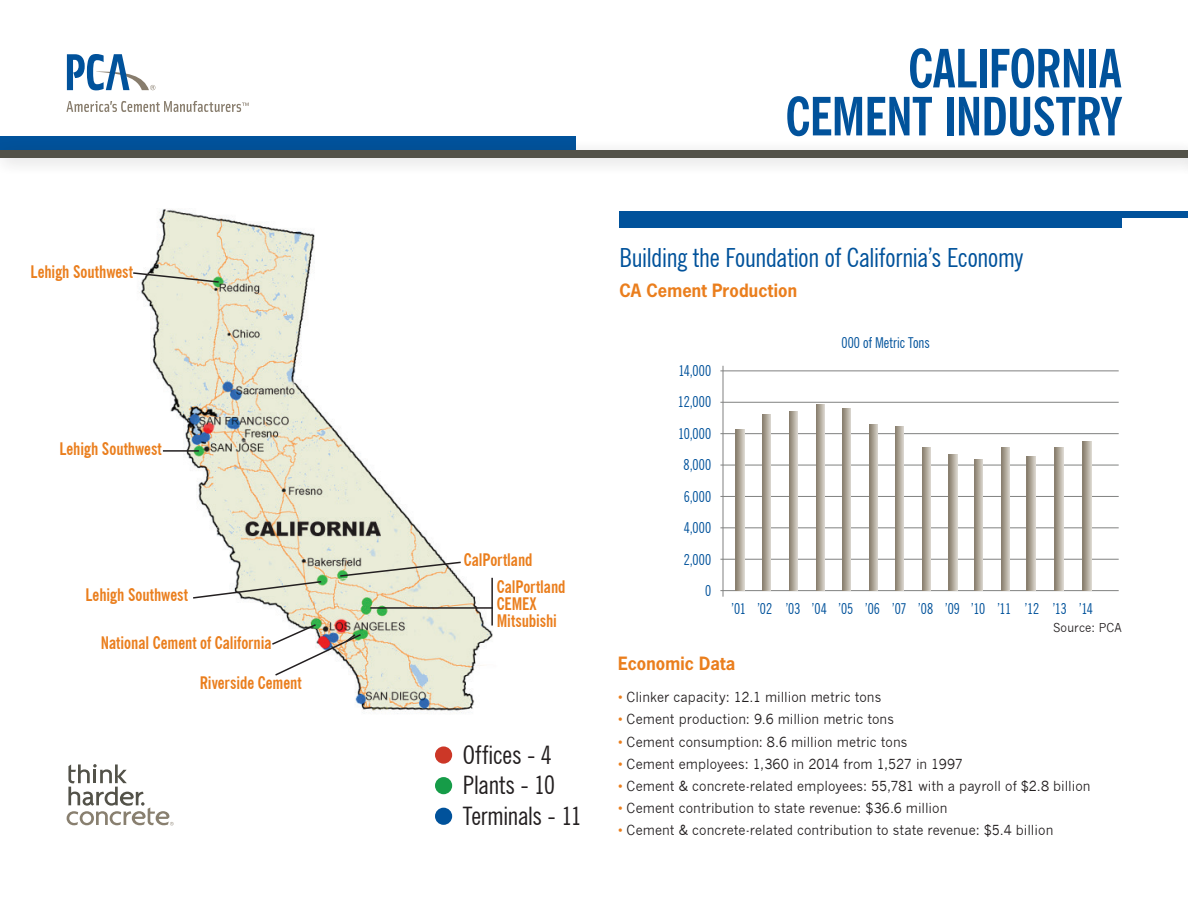
<style>
.page{position:relative;width:1188px;height:918px;background:#fff}
.page>*{position:absolute;margin:0;border:0;box-sizing:border-box;transform-origin:0 0}
.t1{font:700 condensed 52.65px/48px "News Gothic BT";letter-spacing:-.02em;color:#01529b;text-align:right}
.t2{font:condensed 26.4px "News Gothic BT";letter-spacing:-.01em;color:#01529b}
.t3{font:condensed 25.5px/30.6px "News Gothic BT";letter-spacing:-.01em;color:#231f20}
.t4{font:700 condensed 17.25px/17.1px "News Gothic BT";color:#ea7e1d;scale:.96 1}
.t5{font:700 17.25px "News Gothic Std";letter-spacing:.01em;color:#ea7e1d;scale:.96 1}
.t6{font:condensed 15px/31.5px "News Gothic BT";letter-spacing:.01em;color:#01529b;text-align:right;scale:.96 1}
.t7{font:13.5px "News Gothic";letter-spacing:.005em;color:#231f20;scale:.96 1}
.t8{font:12px "News Gothic";letter-spacing:.015em;color:#231f20;scale:.96 1}
.s1{color:#ea7e1d}
</style>
<div class="page">
<svg style="left:67px;top:764px;width:107px;height:61px"></svg>
<div style="left:620px;top:211px;width:568px;height:6px;background:#01529b"></div>
<div style="left:620px;top:214px;width:502px;height:13px;background:#01529b"></div>
<div style="left:435px;top:746px;width:17px;height:18px;background:#cc3727;border-radius:50%"></div>
<div style="left:435px;top:777px;width:17px;height:17px;background:#169c48;border-radius:50%"></div>
<div style="left:435px;top:808px;width:17px;height:17px;background:#01529b;border-radius:50%"></div>
<div style="left:0;top:136px;width:576px;height:15px;background:#01529b"></div>
<div style="left:0;top:138px;width:1188px;height:38px;background:#231f20;opacity:.2"></div>
<div style="left:0;top:150px;width:1188px;height:8px;background:#535249"></div>
<img style="left:139px;top:209px;width:354px;height:505px">
<hr style="left:723px;top:366px;width:1px;height:231px;background:#808180">
<hr style="left:720px;top:590px;width:399px;height:1px;background:#808180">
<hr style="left:720px;top:559px;width:399px;height:1px;background:#808180">
<hr style="left:720px;top:527px;width:399px;height:1px;background:#808180">
<hr style="left:720px;top:496px;width:399px;height:1px;background:#808180">
<hr style="left:720px;top:465px;width:399px;height:1px;background:#808180">
<hr style="left:720px;top:433px;width:399px;height:1px;background:#808180">
<hr style="left:720px;top:402px;width:399px;height:1px;background:#808180">
<hr style="left:720px;top:370px;width:399px;height:1px;background:#808180">
<svg style="left:1027px;top:456px;width:8px;height:134px"></svg>
<svg style="left:1001px;top:447px;width:9px;height:143px"></svg>
<svg style="left:974px;top:460px;width:9px;height:130px"></svg>
<svg style="left:949px;top:454px;width:8px;height:136px"></svg>
<svg style="left:922px;top:447px;width:9px;height:143px"></svg>
<svg style="left:895px;top:426px;width:8px;height:164px"></svg>
<svg style="left:869px;top:425px;width:9px;height:165px"></svg>
<svg style="left:842px;top:408px;width:9px;height:182px;background:#ada598"></svg>
<svg style="left:816px;top:404px;width:8px;height:186px"></svg>
<svg style="left:789px;top:412px;width:8px;height:178px"></svg>
<svg style="left:762px;top:414px;width:9px;height:176px;background:#aea699"></svg>
<svg style="left:736px;top:429px;width:8px;height:161px"></svg>
<svg style="left:66px;top:101px;width:183px;height:11px"></svg>
<svg style="left:67px;top:54px;width:88px;height:36px"></svg>
<hr style="left:163px;top:450px;width:36px;height:2px;background:#231f20">
<svg style="left:133px;top:271px;width:87px;height:13px"></svg>
<svg style="left:339px;top:561px;width:123px;height:17px;background:#cdcfbc"></svg>
<svg style="left:191px;top:580px;width:132px;height:20px"></svg>
<hr style="left:491px;top:578px;width:2px;height:47px;background:#231f20">
<hr style="left:370px;top:607px;width:123px;height:2px;background:#231f20">
<svg style="left:1055px;top:447px;width:8px;height:143px"></svg>
<svg style="left:1083px;top:442px;width:8px;height:148px"></svg>
<img style="left:270px;top:623px;width:93px;height:54px">
<p class="t4" style="left:31px;top:263px;width:108px">Lehigh Southwest</p>
<p class="t4" style="left:59px;top:440px;width:108px">Lehigh Southwest</p>
<p class="t4" style="left:86px;top:586px;width:108px">Lehigh Southwest</p>
<p class="t4" style="left:101px;top:635px;width:179px">National Cement of California</p>
<p class="t4" style="left:200px;top:674px;width:108px">Riverside Cement</p>
<h1 class="t1" style="left:785px;top:44px;width:338px">CALIFORNIA<br>CEMENT INDUSTRY</h1>
<p class="t4" style="left:464px;top:551px;width:73px">CalPortland</p>
<p class="t4" style="left:497px;top:578px;width:73px">CalPortland<br>CEMEX<br>Mitsubishi</p>
<h3 class="t3" style="left:463px;top:739px;width:120px">Offices - 4<br>Plants - 10<br>Terminals - 11</h3>
<h2 class="t2" style="left:620px;top:242px;width:406px">Building the Foundation of California’s Economy</h2>
<p class="t5" style="left:620px;top:279px;width:187px">CA Cement Production</p>
<p class="t6" style="left:678px;top:355px;width:36px">14,000<br>12,000<br>10,000<br>8,000<br>6,000<br>4,000<br>2,000<br>0</p>
<p class="t6" style="left:841px;top:327px;width:93px">000 of Metric Tons</p>
<p class="t6" style="left:731px;top:592px;width:322px">’01 ’02 ’03 ’04 ’05 ’06 ’07 ’08 ’09 ’10 ’11 ’12</p>
<p class="t6" style="left:1052px;top:592px;width:44px">’13 ’14</p>
<p class="t8" style="left:1053px;top:621px;width:73px">Source: PCA</p>
<p class="t5" style="left:618px;top:652px;width:124px">Economic Data</p>
<p class="t7" style="left:618px;top:690px;width:276px"><span class="s1">•</span> Clinker capacity: 12.1 million metric tons</p>
<p class="t7" style="left:618px;top:712px;width:289px"><span class="s1">•</span> Cement production: 9.6 million metric tons</p>
<p class="t7" style="left:618px;top:734px;width:303px"><span class="s1">•</span> Cement consumption: 8.6 million metric tons</p>
<p class="t7" style="left:618px;top:756px;width:361px"><span class="s1">•</span> Cement employees: 1,360 in 2014 from 1,527 in 1997</p>
<p class="t7" style="left:618px;top:778px;width:494px"><span class="s1">•</span> Cement &amp; concrete-related employees: 55,781 with a payroll of $2.8 billion</p>
<p class="t7" style="left:618px;top:801px;width:345px"><span class="s1">•</span> Cement contribution to state revenue: $36.6 million</p>
<p class="t7" style="left:618px;top:823px;width:455px"><span class="s1">•</span> Cement &amp; concrete-related contribution to state revenue: $5.4 billion</p>
</div>
